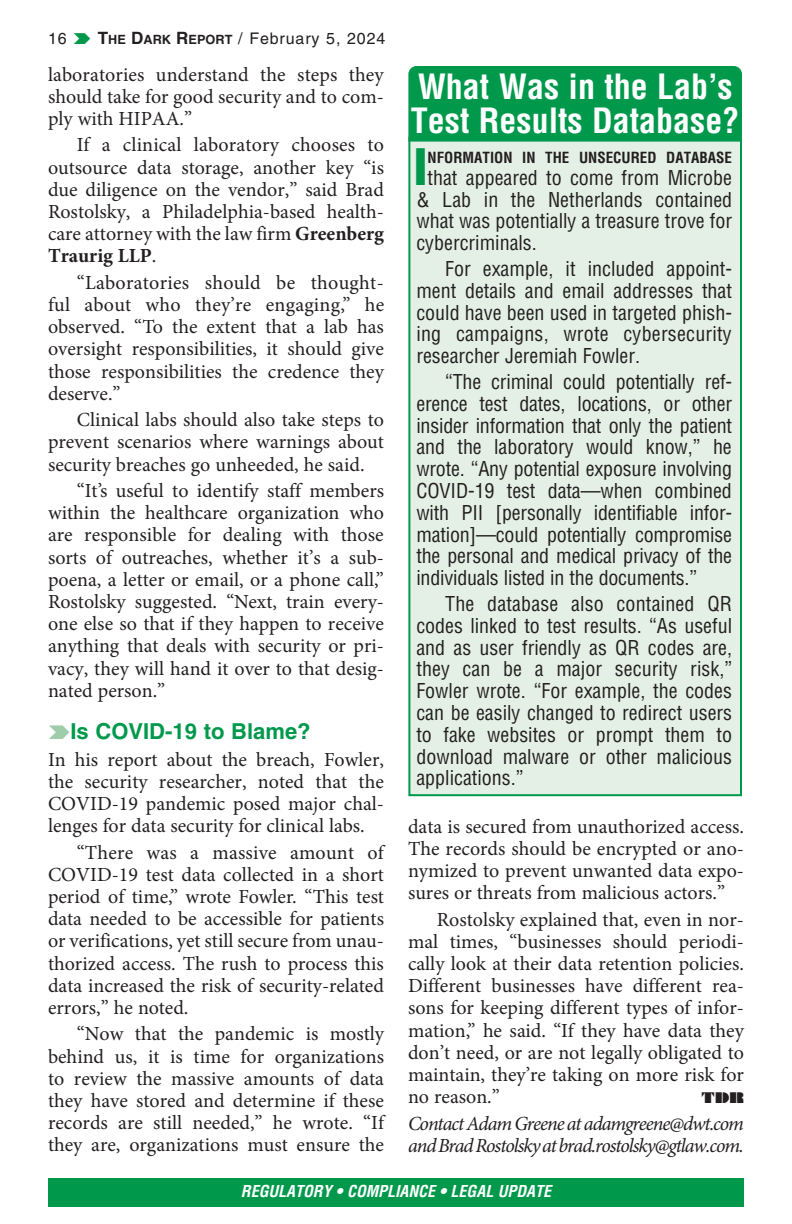
<style>
.page{position:relative;width:792px;height:1224px;background:#fff}
.page>*{position:absolute;margin:0;border:0;box-sizing:border-box;transform-origin:0 0}
.t1{font:900 condensed 49px "Helvetica LT Std";color:#00994c}
.t2{font:700 condensed 34px/34px "Helvetica LT Std";color:#fff}
.t3{font:700 22px "Helvetica LT Std";color:#00994c}
.t4{font:20px/22.2px "Minion Pro";color:#231f20;text-align:justify}
.par-head{font:condensed 20px/21.8px "Helvetica LT Std";color:#231f20;text-align:justify}
.t5{font:italic 20px/22.2px "Minion Pro";letter-spacing:-.05em;color:#231f20}
.t6{font:italic 700 condensed 16px "Helvetica LT Std";color:#fff}
.t7{font:16px "Helvetica LT Std";letter-spacing:.055em;color:#231f20}
.t8{font:700 condensed 15px "Helvetica LT Std";color:#231f20}
.t9{font:14px "Braggadocio MT Std";color:#231f20}
.s1{font-weight:700;font-size:17px}
.s2{font-weight:700;font-size:12.8px}
.s3{font-weight:700}
</style>
<div class="page">
<div style="left:48px;top:1178px;width:696px;height:29px;background:#00994c"></div>
<div style="left:408px;top:137px;width:334px;height:659px;background:#e4f0e6;border:2px solid #00994c"></div>
<div style="left:408px;top:66px;width:334px;height:77px;background:#00994c"></div>
<p class="t7" style="left:48px;top:29px;width:20px">16</p>
<p class="t7" style="left:98px;top:29px;width:289px"><span class="s1">T</span><span class="s2">HE</span> <span class="s1">D</span><span class="s2">ARK</span> <span class="s1">R</span><span class="s2">EPORT</span> / February 5, 2024</p>
<p class="t4" style="left:48px;top:63px;width:338px">laboratories understand the steps they should take for good security and to com&shy;ply with HIPAA.”</p>
<p class="t4" style="left:48px;top:134px;width:338px;text-indent:29px">If a clinical laboratory chooses to outsource data storage, another key “is due diligence on the vendor,” said Brad Rostolsky, a Philadelphia-based health&shy;care attorney with the law firm <span class="s3">Greenberg Traurig LLP</span>.</p>
<p class="t4" style="left:48px;top:271px;width:338px;text-indent:29px">“Laboratories should be thought&shy;ful about who they’re engaging,” he observed. “To the extent that a lab has oversight responsibilities, it should give those responsibilities the credence they deserve.”</p>
<p class="t4" style="left:48px;top:409px;width:338px;text-indent:29px">Clinical labs should also take steps to prevent scenarios where warnings about security breaches go unheeded, he said.</p>
<p class="t4" style="left:48px;top:480px;width:338px;text-indent:29px">“It’s useful to identify staff members within the healthcare organization who are responsible for dealing with those sorts of outreaches, whether it’s a sub&shy;poena, a letter or email, or a phone call,” Rostolsky suggested. “Next, train every&shy;one else so that if they happen to receive anything that deals with security or pri&shy;vacy, they will hand it over to that desig&shy;nated person.”</p>
<h1 class="t3" style="left:70px;top:718px;width:242px">Is COVID-19 to Blame?</h1>
<p class="t4" style="left:48px;top:748px;width:338px">In his report about the breach, Fowler, the security researcher, noted that the COVID-19 pandemic posed major chal&shy;lenges for data security for clinical labs.</p>
<p class="t4" style="left:48px;top:841px;width:339px;text-indent:29px">“There was a massive amount of COVID-19 test data collected in a short period of time,” wrote Fowler. “This test data needed to be accessible for patients or verifications, yet still secure from unau&shy;thorized access. The rush to process this data increased the risk of security-related errors,” he noted.</p>
<p class="t4" style="left:48px;top:1023px;width:339px;text-indent:29px">“Now that the pandemic is mostly behind us, it is time for organizations to review the massive amounts of data they have stored and determine if these records are still needed,” he wrote. “If they are, organizations must ensure the</p>
<p class="t2" style="left:411px;top:70px;width:330px">What Was in the Lab’s<br>Test Results Database?</p>
<p class="t1" style="left:414px;top:136px;width:15px">I</p>
<p class="t8" style="left:428px;top:148px;width:306px">NFORMATION IN THE UNSECURED DATABASE</p>
<p class="par-head" style="left:416px;top:166px;width:317px;text-indent:11px">that appeared to come from Microbe &amp; Lab in the Netherlands contained what was potentially a treasure trove for cybercriminals.</p>
<p class="par-head" style="left:416px;top:258px;width:317px;text-indent:29px">For example, it included appoint&shy;ment details and email addresses that could have been used in targeted phish&shy;ing campaigns, wrote cybersecurity researcher Jeremiah Fowler.</p>
<p class="par-head" style="left:416px;top:371px;width:317px;text-indent:29px">“The criminal could potentially ref&shy;erence test dates, locations, or other insider information that only the patient and the laboratory would know,” he wrote. “Any potential exposure involving COVID-19 test data—when combined with PII [personally identifiable infor&shy;mation]—could potentially compromise the personal and medical privacy of the individuals listed in the documents.”</p>
<p class="par-head" style="left:416px;top:593px;width:317px;text-indent:29px">The database also contained QR codes linked to test results. “As useful and as user friendly as QR codes are, they can be a major security risk,” Fowler wrote. “For example, the codes can be easily changed to redirect users to fake websites or prompt them to download malware or other malicious applications.”</p>
<p class="t4" style="left:408px;top:815px;width:338px">data is secured from unauthorized access.<br>The records should be encrypted or ano&shy;nymized to prevent unwanted data expo&shy;sures or threats from malicious actors.”</p>
<p class="t4" style="left:408px;top:908px;width:338px;text-indent:29px">Rostolsky explained that, even in nor&shy;mal times, “businesses should periodi&shy;cally look at their data retention policies.<br>Different businesses have different rea&shy;sons for keeping different types of infor&shy;mation,” he said. “If they have data they don’t need, or are not legally obligated to maintain, they’re taking on more risk for no reason.”</p>
<p class="t9" style="left:702px;top:1089px;width:44px">TDR</p>
<p class="t5" style="left:408px;top:1112px;width:338px">Contact Adam Greene at adamgreene@dwt.com and Brad Rostolsky at brad.rostolsky@gtlaw.com.</p>
<p class="t6" style="left:241px;top:1181px;width:312px">REGULATORY • COMPLIANCE • LEGAL UPDATE</p>
</div>
